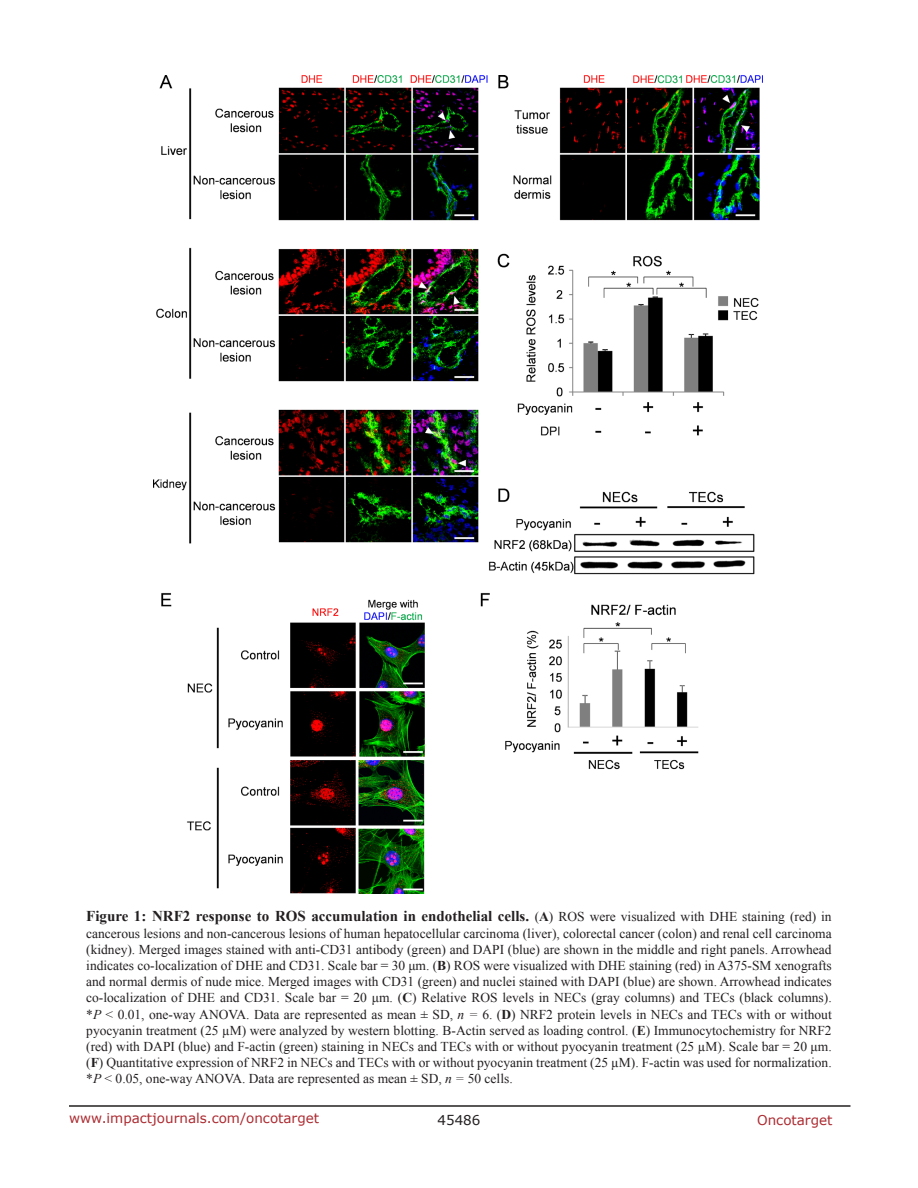
<style>
.page{position:relative;width:918px;height:1188px;background:#fff}
.page>*{position:absolute;margin:0;border:0;box-sizing:border-box;transform-origin:0 0}
.FigureText{font:700 15px "Times New Roman";color:#231f20}
.FigureText-2{font:13.5px/16.2px "Times New Roman";color:#231f20;text-align:justify}
.t1{font:13.5px "Verdana";color:#ac2b31}
.t2{font:13.5px "Verdana";color:#231f20}
.s1{font-weight:400;font-size:13.5px}
.s2{font-size:13.5px}
.s3{font-weight:700}
.s4{font-style:italic}
</style>
<div class="page">
<hr style="left:69px;top:1105px;width:781px;height:2px;background:#231f20">
<img style="left:154px;top:76px;width:609px;height:818px">
<p class="FigureText" style="left:86px;top:906px;width:747px">Figure 1: NRF2 response to ROS accumulation in endothelial cells. <span class="s1">(</span><span class="s2">A</span><span class="s1">) ROS were visualized with DHE staining (red) in</span></p>
<p class="FigureText-2" style="left:86px;top:925px;width:747px">cancerous lesions and non-cancerous lesions of human hepatocellular carcinoma (liver), colorectal cancer (colon) and renal cell carcinoma (kidney). Merged images stained with anti-CD31 antibody (green) and DAPI (blue) are shown in the middle and right panels. Arrowhead indicates co-localization of DHE and CD31. Scale bar = 30 μm. (<span class="s3">B</span>) ROS were visualized with DHE staining (red) in A375-SM xenografts and normal dermis of nude mice. Merged images with CD31 (green) and nuclei stained with DAPI (blue) are shown. Arrowhead indicates co-localization of DHE and CD31. Scale bar = 20 μm. (<span class="s3">C</span>) Relative ROS levels in NECs (gray columns) and TECs (black columns). *<span class="s4">P</span> &lt; 0.01, one-way ANOVA. Data are represented as mean ± SD, <span class="s4">n =</span> 6. (<span class="s3">D</span>) NRF2 protein levels in NECs and TECs with or without pyocyanin treatment (25 µM) were analyzed by western blotting. B-Actin served as loading control. (<span class="s3">E</span>) Immunocytochemistry for NRF2 (red) with DAPI (blue) and F-actin (green) staining in NECs and TECs with or without pyocyanin treatment (25 µM). Scale bar = 20 μm. (<span class="s3">F</span>) Quantitative expression of NRF2 in NECs and TECs with or without pyocyanin treatment (25 µM). F-actin was used for normalization. *<span class="s4">P</span> &lt; 0.05, one-way ANOVA. Data are represented as mean ± SD, <span class="s4">n =</span> 50 cells.</p>
<p class="t1" style="left:69px;top:1109px;width:252px">www.impactjournals.com/oncotarget</p>
<p class="t2" style="left:438px;top:1111px;width:44px">45486</p>
<p class="t1" style="left:757px;top:1111px;width:77px">Oncotarget</p>
</div>
